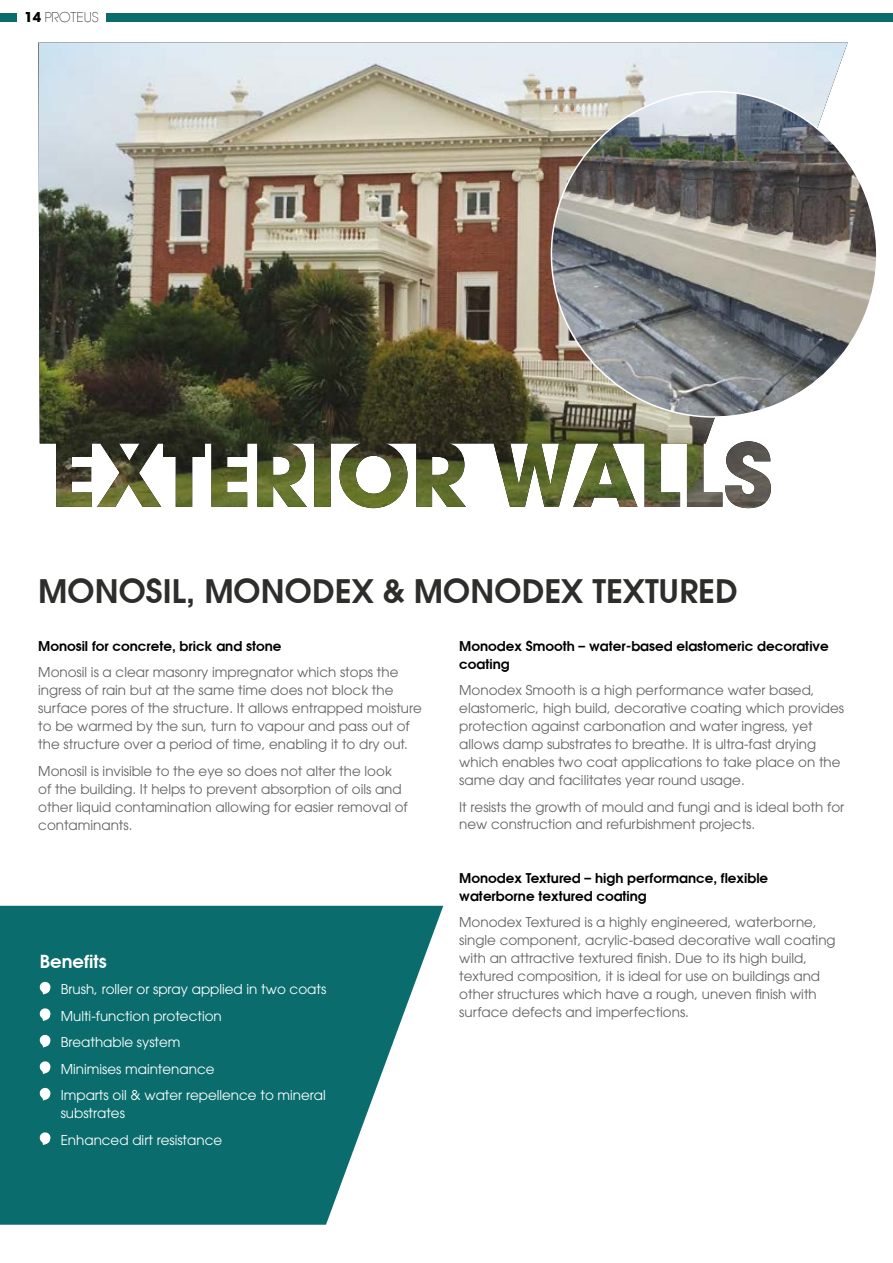
<style>
.page{position:relative;width:893px;height:1263px;background:#fff}
.page>*{position:absolute;margin:0;border:0;box-sizing:border-box;transform-origin:0 0}
.t1{font:600 32.4px "Avant Garde";color:#2d2d2c}
.t2{font:600 18px "Avant Garde";color:#fff}
.t3{font:13.5px/18px "ITC Avant Garde Pro";color:#646363}
.t4{font:13.5px/26.5px "ITC Avant Garde Pro";color:#fff}
.t5{font:600 13.5px/18px "Avant Garde";color:#000}
.t6{font:200 13.5px "Avant Garde LT";color:#000}
.s1{font-family:"ITC Avant Garde Pro";font-weight:700}
</style>
<div class="page">
<div style="left:106px;top:13px;width:787px;height:9px;background:#0a6c6c"></div>
<div style="left:0;top:14px;width:17px;height:8px;background:#0a6c6c"></div>
<svg style="left:0;top:906px;width:443px;height:319px;background:#2a7f7f"></svg>
<img style="left:39px;top:43px;width:809px;height:465px">
<svg style="left:39px;top:981px;width:12px;height:13px"></svg>
<svg style="left:39px;top:1008px;width:12px;height:13px"></svg>
<svg style="left:39px;top:1034px;width:12px;height:13px"></svg>
<svg style="left:39px;top:1061px;width:12px;height:13px"></svg>
<svg style="left:39px;top:1087px;width:12px;height:13px"></svg>
<svg style="left:39px;top:1132px;width:12px;height:13px"></svg>
<img style="left:551px;top:92px;width:326px;height:325px;border-radius:163px">
<p class="t6" style="left:24px;top:9px;width:76px"><span class="s1">14</span> PROTEUS</p>
<h1 class="t1" style="left:38px;top:569px;width:701px">MONOSIL, MONODEX &amp; MONODEX TEXTURED</h1>
<p class="t5" style="left:38px;top:636px;width:245px">Monosil for concrete, brick and stone</p>
<p class="t3" style="left:38px;top:663px;width:385px">Monosil is a clear masonry impregnator which stops the ingress of rain but at the same time does not block the surface pores of the structure. It allows entrapped moisture to be warmed by the sun, turn to vapour and pass out of the structure over a period of time, enabling it to dry out.</p>
<p class="t3" style="left:38px;top:761px;width:371px">Monosil is invisible to the eye so does not alter the look of the building. It helps to prevent absorption of oils and other liquid contamination allowing for easier removal of contaminants.</p>
<p class="t5" style="left:459px;top:636px;width:371px">Monodex Smooth – water-based elastomeric decorative coating</p>
<p class="t3" style="left:459px;top:681px;width:386px">Monodex Smooth is a high performance water based, elastomeric, high build, decorative coating which provides protection against carbonation and water ingress, yet allows damp substrates to breathe. It is ultra-fast drying which enables two coat applications to take place on the same day and facilitates year round usage.</p>
<p class="t3" style="left:459px;top:797px;width:386px">It resists the growth of mould and fungi and is ideal both for new construction and refurbishment projects.</p>
<h2 class="t2" style="left:40px;top:949px;width:68px">Benefits</h2>
<p class="t4" style="left:61px;top:976px;width:267px">Brush, roller or spray applied in two coats<br>Multi-function protection<br>Breathable system<br>Minimises maintenance<br>Imparts oil &amp; water repellence to mineral</p>
<p class="t4" style="left:61px;top:1100px;width:163px">substrates<br>Enhanced dirt resistance</p>
<p class="t5" style="left:459px;top:868px;width:310px">Monodex Textured – high performance, flexible waterborne textured coating</p>
<p class="t3" style="left:459px;top:913px;width:378px">Monodex Textured is a highly engineered, waterborne, single component, acrylic-based decorative wall coating with an attractive textured finish. Due to its high build, textured composition, it is ideal for use on buildings and other structures which have a rough, uneven finish with surface defects and imperfections.</p>
</div>
